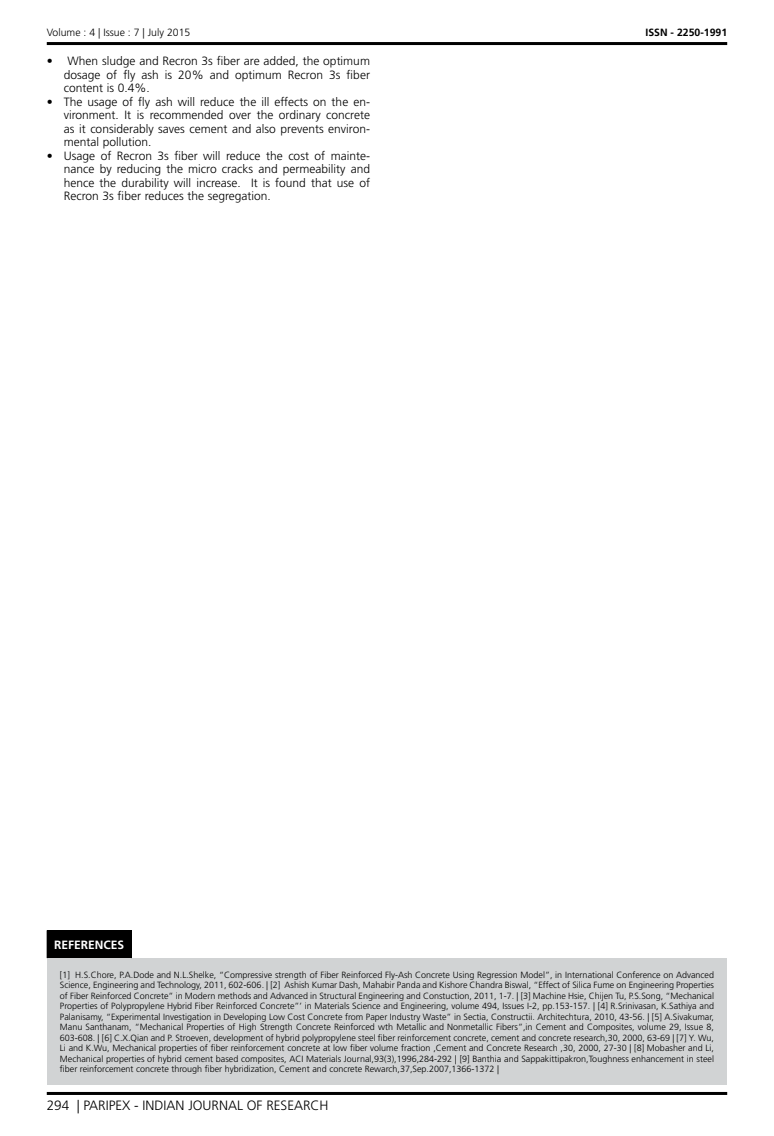
<style>
.page{position:relative;width:774px;height:1136px;background:#fff}
.page>*{position:absolute;margin:0;border:0;box-sizing:border-box;transform-origin:0 0}
.t1{font:300 13.5px "Frutiger LT Std";color:#000}
.t2{font:300 12px/13.5px "Frutiger LT Std";color:#000;text-align:justify}
.t3{font:700 12px "Frutiger LT Std";color:#fff}
.t4{font:300 10.5px "Frutiger LT Std";color:#000}
.t5{font:700 10.5px "Frutiger LT Std";color:#000}
.t6{font:300 9px/10.5px "Frutiger LT Std";color:#000;text-align:justify}
</style>
<div class="page">
<hr style="left:47px;top:42px;width:680px;height:3px;background:#000">
<hr style="left:47px;top:1091px;width:680px;height:3px;background:#000">
<div style="left:47px;top:930px;width:84px;height:27px;background:#000"></div>
<div style="left:47px;top:957px;width:680px;height:127px;background:#d1d3d4"></div>
<svg style="left:131px;top:930px;width:1px;height:27px"></svg>
<p class="t4" style="left:47px;top:27px;width:145px">Volume : 4 | Issue : 7 | July 2015</p>
<p class="t5" style="left:645px;top:27px;width:83px">ISSN - 2250-1991</p>
<h2 class="t2" style="left:64px;top:55px;width:308px;text-indent:-17px">• When sludge and Recron 3s fiber are added, the optimum dosage of fly ash is 20% and optimum Recron 3s fiber content is 0.4%.</h2>
<h2 class="t2" style="left:64px;top:95px;width:308px;text-indent:-17px">• The usage of fly ash will reduce the ill effects on the en&shy;vironment. It is recommended over the ordinary concrete as it considerably saves cement and also prevents environ&shy;mental pollution.</h2>
<h2 class="t2" style="left:64px;top:149px;width:308px;text-indent:-17px">• Usage of Recron 3s fiber will reduce the cost of mainte&shy;nance by reducing the micro cracks and permeability and hence the durability will increase. It is found that use of Recron 3s fiber reduces the segregation.</h2>
<h2 class="t3" style="left:54px;top:937px;width:72px">REFERENCES</h2>
<p class="t6" style="left:60px;top:969px;width:656px">[1] H.S.Chore, P.A.Dode and N.L.Shelke, “Compressive strength of Fiber Reinforced Fly-Ash Concrete Using Regression Model”, in International Conference on Advanced Science, Engineering and Technology, 2011, 602-606. | [2] Ashish Kumar Dash, Mahabir Panda and Kishore Chandra Biswal, “Effect of Silica Fume on Engineering Properties of Fiber Reinforced Concrete” in Modern methods and Advanced in Structural Engineering and Constuction, 2011, 1-7. | [3] Machine Hsie, Chijen Tu, P.S.Song, “Mechanical Properties of Polypropylene Hybrid Fiber Reinforced Concrete”’ in Materials Science and Engineering, volume 494, Issues I-2, pp.153-157. | [4] R.Srinivasan, K.Sathiya and Palanisamy, “Experimental Investigation in Developing Low Cost Concrete from Paper Industry Waste” in Sectia, Constructii. Architechtura, 2010, 43-56. | [5] A.Sivakumar, Manu Santhanam, “Mechanical Properties of High Strength Concrete Reinforced wth Metallic and Nonmetallic Fibers”,in Cement and Composites, volume 29, Issue 8, 603-608. | [6] C.X.Qian and P. Stroeven, development of hybrid polypropylene steel fiber reinforcement concrete, cement and concrete research,30, 2000, 63-69 | [7] Y. Wu, Li and K.Wu, Mechanical properties of fiber reinforcement concrete at low fiber volume fraction ,Cement and Concrete Research ,30, 2000, 27-30 | [8] Mobasher and Li, Mechanical properties of hybrid cement based composites, ACI Materials Journal,93(3),1996,284-292 | [9] Banthia and Sappakittipakron,Toughness enhancement in steel fiber reinforcement concrete through fiber hybridization, Cement and concrete Rewarch,37,Sep.2007,1366-1372 |</p>
<h1 class="t1" style="left:47px;top:1097px;width:283px">294 | PARIPEX - INDIAN JOURNAL OF RESEARCH</h1>
</div>
